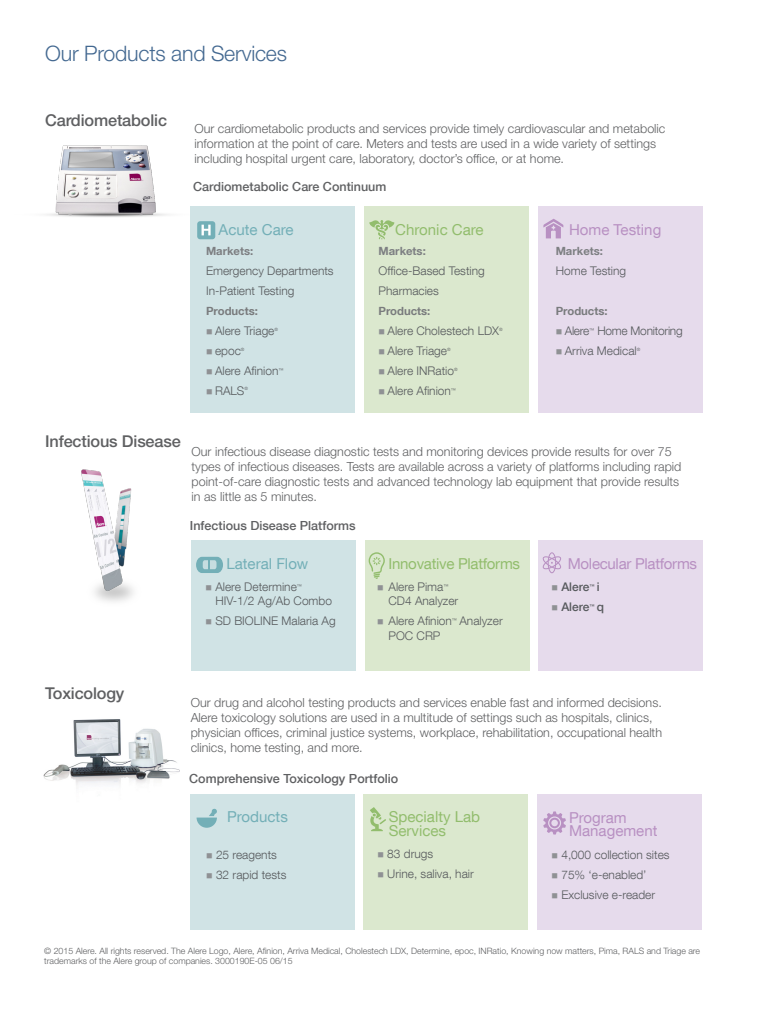
<style>
.page{position:relative;width:768px;height:1024px;background:#fff}
.page>*{position:absolute;margin:0;border:0;box-sizing:border-box;transform-origin:0 0}
.t1{font:300 21.3px "Helvetica Neue LT Std";letter-spacing:-.01em;color:#446991}
.t2{font:500 16.3px "Helvetica Neue LT Std";letter-spacing:-.01em;color:#5f6062}
.t3{font:15.1px/13.8px "Helvetica Neue LT Com";color:#92bd6d}
.t4{font:15.1px/13.8px "Helvetica Neue LT Com";color:#b890c2}
.t5{font:15.1px "Helvetica Neue LT Com";color:#73afb7}
.t6{font:15.1px "Helvetica Neue LT Com";letter-spacing:-.02em;color:#92bd6d}
.t7{font:15.1px "Helvetica Neue LT Com";letter-spacing:-.02em;color:#b890c2}
.t8{font:300 12.5px/15.1px "Helvetica Neue LT Std";color:#5f6062}
.t9{font:500 12.5px "Helvetica Neue LT Com";color:#5f6062}
.t10{font:300 11.9px/20px "Helvetica Neue LT Com";color:#575a5d}
.t11{font:300 11.9px "Helvetica Neue LT Com";letter-spacing:-.02em;color:#575a5d}
.t12{font:500 11.9px "Helvetica Neue LT Com";color:#575a5d}
.t13{font:700 11.3px "Helvetica Neue LT Com";color:#797b7d}
.t14{font:700 11.3px "Helvetica Neue LT Com";color:#7d7f82}
.t15{font:300 8.8px/10.5px "Helvetica Neue LT Std";color:#5f6062}
.t16{font:300 5.1px "Helvetica Neue LT Com";color:#575a5d}
.t17{font:500 5.1px "Helvetica Neue LT Com";color:#575a5d}
.t18{font:300 4.4px "Helvetica Neue LT Com";color:#575a5d}
.s1{color:#8f9194}
</style>
<div class="page">
<div style="left:190px;top:795px;width:165px;height:135px;background:#d0e3e5"></div>
<div style="left:364px;top:795px;width:164px;height:135px;background:#dbe8ce"></div>
<div style="left:537px;top:795px;width:164px;height:135px;background:#e6dbec"></div>
<img style="left:46px;top:145px;width:145px;height:88px">
<div style="left:191px;top:206px;width:164px;height:207px;background:#d0e3e5"></div>
<div style="left:191px;top:540px;width:165px;height:130px;background:#d0e3e5"></div>
<div style="left:365px;top:206px;width:164px;height:207px;background:#dbe8ce"></div>
<div style="left:365px;top:540px;width:164px;height:130px;background:#dbe8ce"></div>
<div style="left:538px;top:206px;width:165px;height:207px;background:#e6dbec"></div>
<div style="left:538px;top:540px;width:165px;height:130px;background:#e6dbec"></div>
<svg style="left:369px;top:220px;width:26px;height:20px"></svg>
<svg style="left:543px;top:219px;width:21px;height:19px"></svg>
<div style="left:197px;top:221px;width:18px;height:18px;background:#73afb7;border-radius:3px"></div>
<svg style="left:202px;top:225px;width:9px;height:10px"></svg>
<img style="left:81px;top:469px;width:53px;height:133px">
<svg style="left:196px;top:557px;width:27px;height:16px"></svg>
<svg style="left:369px;top:552px;width:16px;height:27px"></svg>
<svg style="left:542px;top:552px;width:19px;height:21px"></svg>
<img style="left:43px;top:719px;width:137px;height:66px">
<svg style="left:543px;top:811px;width:23px;height:24px"></svg>
<svg style="left:197px;top:808px;width:20px;height:20px"></svg>
<svg style="left:370px;top:807px;width:16px;height:24px"></svg>
<h1 class="t1" style="left:45px;top:41px;width:243px">Our Products and Services</h1>
<h2 class="t2" style="left:45px;top:111px;width:123px">Cardiometabolic</h2>
<p class="t8" style="left:195px;top:121px;width:472px">Our cardiometabolic products and services provide timely cardiovascular and metabolic information at the point of care. Meters and tests are used in a wide variety of settings including hospital urgent care, laboratory, doctor’s office, or at home.</p>
<p class="t9" style="left:193px;top:179px;width:195px">Cardiometabolic Care Continuum</p>
<p class="t5" style="left:219px;top:221px;width:77px">Acute Care</p>
<p class="t14" style="left:206px;top:244px;width:49px">Markets:</p>
<p class="t10" style="left:206px;top:261px;width:129px">Emergency Departments<br>In-Patient Testing</p>
<p class="t13" style="left:206px;top:304px;width:53px">Products:</p>
<p class="t10" style="left:206px;top:321px;width:70px"><span class="s1">■</span> Alere Triage</p>
<p class="t18" style="left:274px;top:327px;width:5px">®</p>
<p class="t10" style="left:206px;top:340px;width:36px"><span class="s1">■</span> epoc</p>
<p class="t18" style="left:241px;top:347px;width:5px">®</p>
<p class="t10" style="left:206px;top:360px;width:74px"><span class="s1">■</span> Alere Afinion</p>
<p class="t16" style="left:278px;top:367px;width:7px">™</p>
<p class="t10" style="left:206px;top:380px;width:40px"><span class="s1">■</span> RALS</p>
<p class="t18" style="left:244px;top:386px;width:5px">®</p>
<p class="t3" style="left:395px;top:222px;width:90px">Chronic Care</p>
<p class="t14" style="left:379px;top:244px;width:49px">Markets:</p>
<p class="t10" style="left:379px;top:260px;width:108px">Office-Based Testing<br>Pharmacies</p>
<p class="t13" style="left:379px;top:304px;width:53px">Products:</p>
<p class="t10" style="left:379px;top:320px;width:122px"><span class="s1">■</span> Alere Cholestech LDX</p>
<p class="t18" style="left:499px;top:327px;width:5px">®</p>
<p class="t10" style="left:379px;top:340px;width:70px"><span class="s1">■</span> Alere Triage</p>
<p class="t18" style="left:447px;top:347px;width:5px">®</p>
<p class="t10" style="left:379px;top:360px;width:77px"><span class="s1">■</span> Alere INRatio</p>
<p class="t18" style="left:454px;top:367px;width:5px">®</p>
<p class="t10" style="left:379px;top:380px;width:74px"><span class="s1">■</span> Alere Afinion</p>
<p class="t16" style="left:451px;top:387px;width:7px">™</p>
<p class="t4" style="left:569px;top:222px;width:94px">Home Testing</p>
<p class="t14" style="left:556px;top:244px;width:49px">Markets:</p>
<p class="t10" style="left:556px;top:260px;width:72px">Home Testing</p>
<p class="t13" style="left:556px;top:304px;width:53px">Products:</p>
<p class="t10" style="left:556px;top:320px;width:35px"><span class="s1">■</span> Alere</p>
<p class="t16" style="left:589px;top:327px;width:7px">™</p>
<p class="t11" style="left:597px;top:323px;width:87px">Home Monitoring</p>
<p class="t10" style="left:556px;top:340px;width:82px"><span class="s1">■</span> Arriva Medical</p>
<p class="t18" style="left:637px;top:347px;width:5px">®</p>
<h2 class="t2" style="left:45px;top:431px;width:137px">Infectious Disease</h2>
<p class="t8" style="left:192px;top:444px;width:491px">Our infectious disease diagnostic tests and monitoring devices provide results for over 75 types of infectious diseases. Tests are available across a variety of platforms including rapid point-of-care diagnostic tests and advanced technology lab equipment that provide results in as little as 5 minutes.</p>
<p class="t9" style="left:190px;top:518px;width:167px">Infectious Disease Platforms</p>
<p class="t5" style="left:226px;top:554px;width:83px">Lateral Flow</p>
<p class="t10" style="left:206px;top:577px;width:93px"><span class="s1">■</span> Alere Determine</p>
<p class="t16" style="left:297px;top:583px;width:7px">™</p>
<p class="t10" style="left:215px;top:591px;width:118px">HIV-1/2 Ag/Ab Combo</p>
<p class="t10" style="left:206px;top:611px;width:132px"><span class="s1">■</span> SD BIOLINE Malaria Ag</p>
<p class="t6" style="left:389px;top:554px;width:133px">Innovative Platforms</p>
<p class="t10" style="left:377px;top:577px;width:68px"><span class="s1">■</span> Alere Pima</p>
<p class="t16" style="left:443px;top:583px;width:7px">™</p>
<p class="t10" style="left:389px;top:591px;width:71px">CD4 Analyzer</p>
<p class="t10" style="left:377px;top:611px;width:76px"><span class="s1">■</span> Alere Afinion</p>
<p class="t16" style="left:452px;top:617px;width:7px">™</p>
<p class="t10" style="left:459px;top:611px;width:45px">Analyzer</p>
<p class="t10" style="left:389px;top:625px;width:53px">POC CRP</p>
<p class="t7" style="left:568px;top:554px;width:131px">Molecular Platforms</p>
<p class="t12" style="left:552px;top:580px;width:39px"><span class="s1">■</span> Alere</p>
<p class="t17" style="left:589px;top:583px;width:7px">™</p>
<p class="t12" style="left:597px;top:580px;width:4px">i</p>
<p class="t12" style="left:552px;top:600px;width:39px"><span class="s1">■</span> Alere</p>
<p class="t17" style="left:589px;top:603px;width:7px">™</p>
<p class="t12" style="left:597px;top:600px;width:9px">q</p>
<h2 class="t2" style="left:45px;top:684px;width:81px">Toxicology</h2>
<p class="t8" style="left:191px;top:694px;width:473px">Our drug and alcohol testing products and services enable fast and informed decisions.<br>Alere toxicology solutions are used in a multitude of settings such as hospitals, clinics, physician offices, criminal justice systems, workplace, rehabilitation, occupational health clinics, home testing, and more.</p>
<p class="t9" style="left:189px;top:771px;width:211px">Comprehensive Toxicology Portfolio</p>
<p class="t5" style="left:227px;top:807px;width:62px">Products</p>
<p class="t10" style="left:206px;top:844px;width:72px"><span class="s1">■</span> 25 reagents</p>
<p class="t10" style="left:206px;top:864px;width:82px"><span class="s1">■</span> 32 rapid tests</p>
<p class="t3" style="left:389px;top:810px;width:93px">Specialty Lab<br>Services</p>
<p class="t10" style="left:377px;top:844px;width:57px"><span class="s1">■</span> 83 drugs</p>
<p class="t10" style="left:377px;top:864px;width:98px"><span class="s1">■</span> Urine, saliva, hair</p>
<p class="t4" style="left:569px;top:810px;width:90px">Program<br>Management</p>
<p class="t10" style="left:552px;top:844px;width:120px"><span class="s1">■</span> 4,000 collection sites</p>
<p class="t10" style="left:552px;top:864px;width:97px"><span class="s1">■</span> 75% ‘e-enabled’</p>
<p class="t10" style="left:552px;top:884px;width:105px"><span class="s1">■</span> Exclusive e-reader</p>
<p class="t15" style="left:44px;top:945px;width:657px">© 2015 Alere. All rights reserved. The Alere Logo, Alere, Afinion, Arriva Medical, Cholestech LDX, Determine, epoc, INRatio, Knowing now matters, Pima, RALS and Triage are trademarks of the Alere group of companies. 3000190E-05 06/15</p>
</div>
